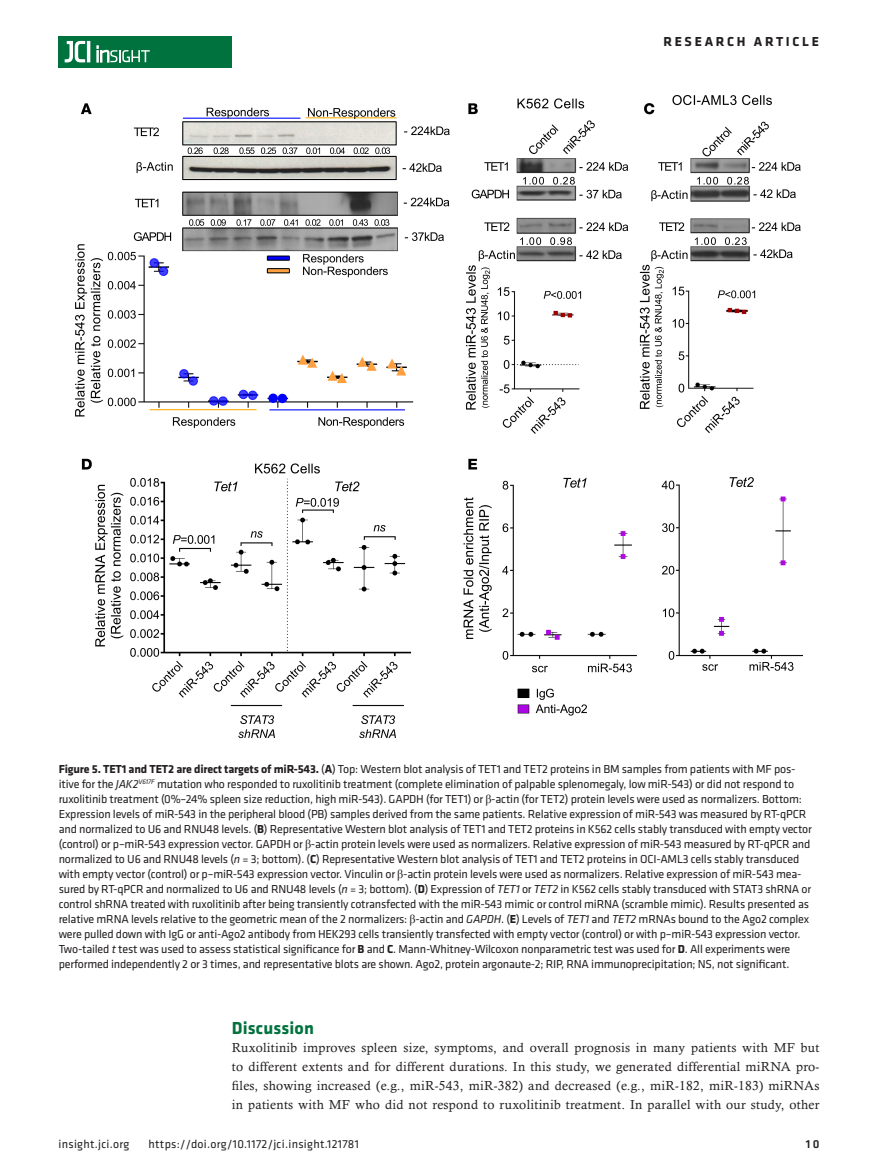
<style>
.page{position:relative;width:878px;height:1175px;background:#fff}
.page>*{position:absolute;margin:0;border:0;box-sizing:border-box;transform-origin:0 0}
.t1{font:700 18px "Klavika";letter-spacing:.01em;color:#00723e}
.t2{font:700 13.5px "Klavika Basic";letter-spacing:.2em;color:#231f20}
.t3{font:13.2px/18.8px "Calisto MT Std";letter-spacing:.02em;color:#231f20;text-align:justify}
.t4{font:12px/15px "Klavika Basic";letter-spacing:-.015em;color:#231f20}
.t5{font:12px "Klavika Basic";letter-spacing:.025em;color:#231f20}
.t6{font:500 12px "Klavika Basic";color:#231f20}
.s1{font-weight:700}
.s2{font-style:italic}
.s3{font-family:"Times New Roman"}
</style>
<div class="page">
<div style="left:59px;top:36px;width:173px;height:31px;background:#00723e"></div>
<hr style="left:87px;top:41px;width:3px;height:21px;background:#fff">
<svg style="left:64px;top:41px;width:21px;height:22px"></svg>
<svg style="left:97px;top:46px;width:53px;height:16px"></svg>
<img style="left:75px;top:96px;width:727px;height:643px">
<p class="t2" style="left:663px;top:32px;width:157px">RESEARCH ARTICLE</p>
<p class="t4" style="left:59px;top:761px;width:754px"><span class="s1">Figure 5. TET1 and TET2 are direct targets of miR-543.</span> (<span class="s1">A</span>) Top: Western blot analysis of TET1 and TET2 proteins in BM samples from patients with MF pos&shy;itive for the <span class="s2">JAK2</span><sup>V617F</sup> mutation who responded to ruxolitinib treatment (complete elimination of palpable splenomegaly, low miR-543) or did not respond to ruxolitinib treatment (0%–24% spleen size reduction, high miR-543). GAPDH (for TET1) or <span class="s3">β</span>-actin (for TET2) protein levels were used as normalizers. Bottom:<br>Expression levels of miR-543 in the peripheral blood (PB) samples derived from the same patients. Relative expression of miR-543 was measured by RT-qPCR and normalized to U6 and RNU48 levels. (<span class="s1">B</span>) Representative Western blot analysis of TET1 and TET2 proteins in K562 cells stably transduced with empty vector (control) or p–miR-543 expression vector. GAPDH or <span class="s3">β</span>-actin protein levels were used as normalizers. Relative expression of miR-543 measured by RT-qPCR and normalized to U6 and RNU48 levels (<span class="s2">n</span> = 3; bottom). (<span class="s1">C</span>) Representative Western blot analysis of TET1 and TET2 proteins in OCI-AML3 cells stably transduced with empty vector (control) or p–miR-543 expression vector. Vinculin or <span class="s3">β</span>-actin protein levels were used as normalizers. Relative expression of miR-543 mea&shy;sured by RT-qPCR and normalized to U6 and RNU48 levels (<span class="s2">n</span> = 3; bottom). (<span class="s1">D</span>) Expression of <span class="s2">TET1</span> or <span class="s2">TET2</span> in K562 cells stably transduced with STAT3 shRNA or control shRNA treated with ruxolitinib after being transiently cotransfected with the miR-543 mimic or control miRNA (scramble mimic). Results presented as relative mRNA levels relative to the geometric mean of the 2 normalizers: <span class="s3">β</span>-actin and <span class="s2">GAPDH</span>. (<span class="s1">E</span>) Levels of <span class="s2">TET1</span> and <span class="s2">TET2</span> mRNAs bound to the Ago2 complex were pulled down with IgG or anti-Ago2 antibody from HEK293 cells transiently transfected with empty vector (control) or with p–miR-543 expression vector.<br>Two-tailed <span class="s2">t</span> test was used to assess statistical significance for <span class="s1">B</span> and <span class="s1">C</span>. Mann-Whitney-Wilcoxon nonparametric test was used for <span class="s1">D</span>. All experiments were performed independently 2 or 3 times, and representative blots are shown. Ago2, protein argonaute-2; RIP, RNA immunoprecipitation; NS, not significant.</p>
<h1 class="t1" style="left:232px;top:1014px;width:84px">Discussion</h1>
<p class="t3" style="left:232px;top:1038px;width:589px">Ruxolitinib improves spleen size, symptoms, and overall prognosis in many patients with MF but to different extents and for different durations. In this study, we generated differential miRNA pro&shy;files, showing increased (e.g., miR-543, miR-382) and decreased (e.g., miR-182, miR-183) miRNAs in patients with MF who did not respond to ruxolitinib treatment. In parallel with our study, other</p>
<p class="t5" style="left:58px;top:1135px;width:72px">insight.jci.org</p>
<p class="t5" style="left:148px;top:1135px;width:212px">https://doi.org/10.1172/jci.insight.121781</p>
<p class="t6" style="left:805px;top:1135px;width:15px">10</p>
</div>
